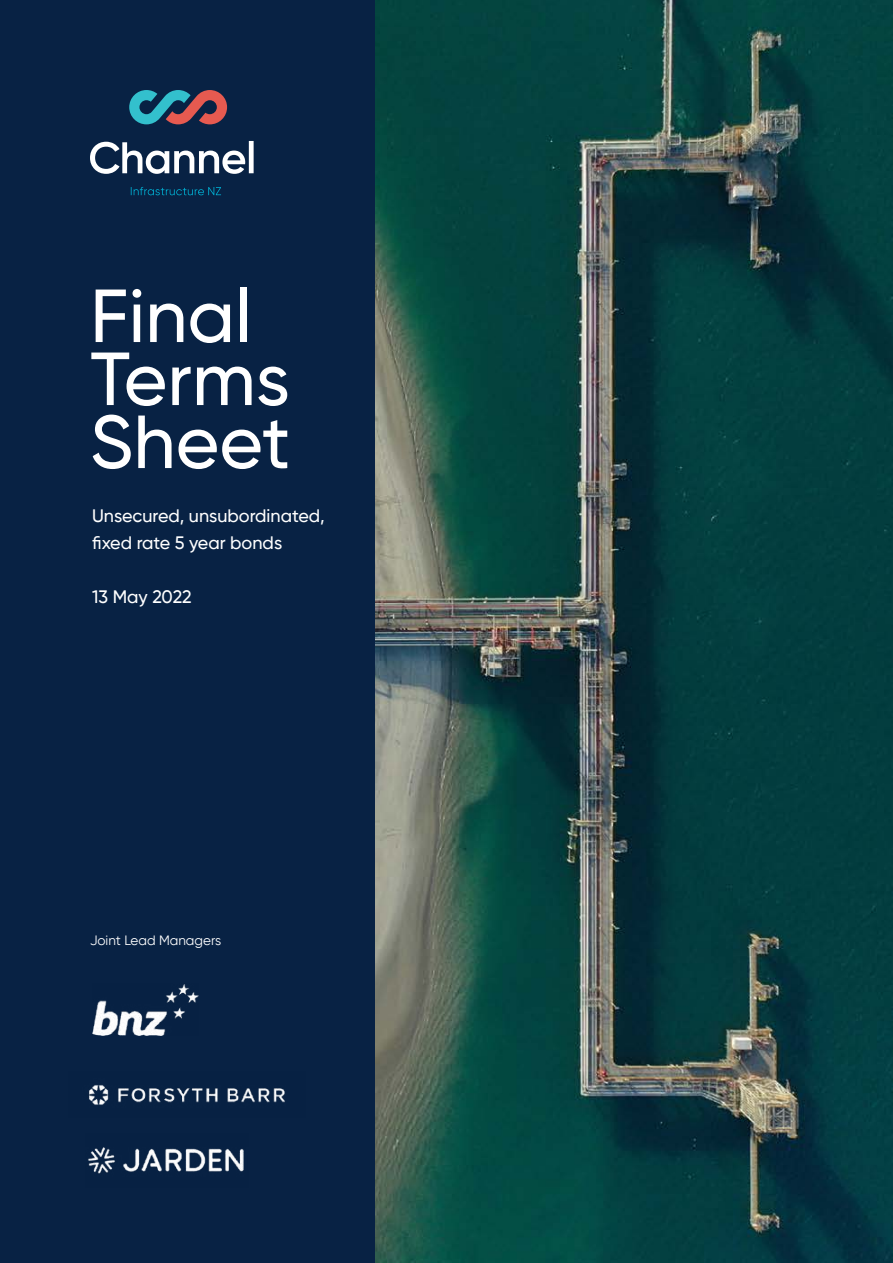
<style>
.page{position:relative;width:893px;height:1263px;background:#fff}
.page>*{position:absolute;margin:0;border:0;box-sizing:border-box;transform-origin:0 0}
.t1{font:500 75px/63px "Gilroy";color:#fff}
.t2{font:500 18px/27px "Gilroy";color:#fff}
.t3{font:13.5px "Gilroy";color:#fff}
</style>
<div class="page">
<img style="left:374px;top:0;width:519px;height:1263px">
<div style="left:0;top:0;width:374px;height:1263px;background:#082244"></div>
<svg style="left:131px;top:187px;width:90px;height:8px"></svg>
<svg style="left:90px;top:141px;width:164px;height:33px"></svg>
<svg style="left:129px;top:90px;width:98px;height:34px"></svg>
<img style="left:89px;top:1085px;width:196px;height:20px">
<img style="left:88px;top:1147px;width:156px;height:27px">
<img style="left:92px;top:984px;width:106px;height:51px">
<h1 class="t1" style="left:90px;top:284px;width:202px">Final<br>Terms<br>Sheet</h1>
<p class="t2" style="left:92px;top:502px;width:234px">Unsecured, unsubordinated, fixed rate 5 year bonds</p>
<p class="t2" style="left:92px;top:583px;width:101px">13 May 2022</p>
<p class="t3" style="left:90px;top:932px;width:133px">Joint Lead Managers</p>
</div>
